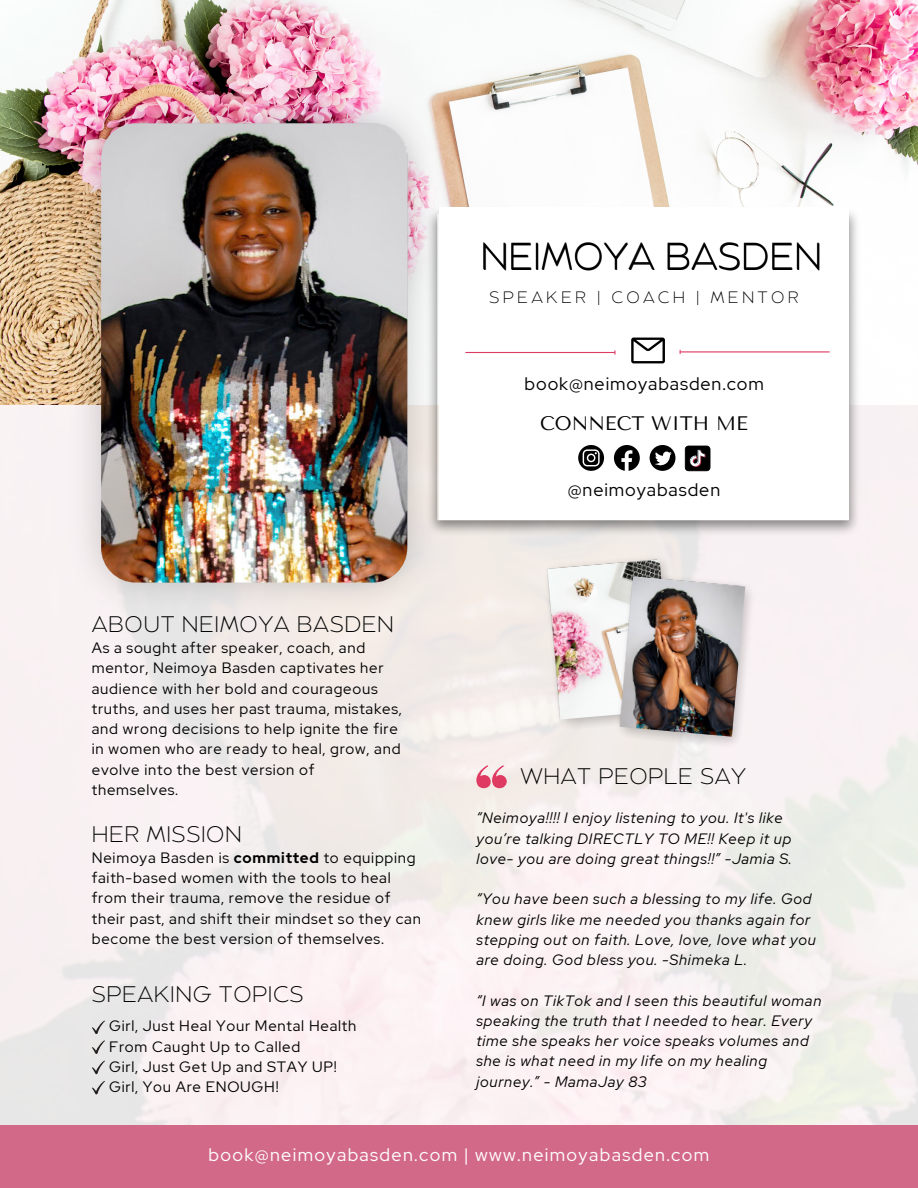
<style>
.page{position:relative;width:918px;height:1188px;background:#fff}
.page>*{position:absolute;margin:0;border:0;box-sizing:border-box;transform-origin:0 0}
.t1{font:200 37.5px "Balgin";color:#000}
.t2{font:200 22.5px "Balgin";letter-spacing:.025em;color:#000}
.t3{font:19.5px "Tenor Sans";color:#000}
.t4{font:18px "Red Hat Display";letter-spacing:.075em;color:#fff}
.t5{font:18px "Red Hat Display";letter-spacing:.05em;color:#000}
.t6{font:200 16.5px "Balgin";letter-spacing:.2em;color:#000}
.t7{font:15px/20.2px "Red Hat Display";letter-spacing:.05em;color:#000}
.t8{font:italic 15px/20.2px "Red Hat Display";letter-spacing:.05em;color:#000}
.s1{font-weight:700}
</style>
<div class="page">
<img style="left:0;top:0;width:918px;height:405px">
<img style="left:439px;top:206px;width:422px;height:331px">
<div style="left:439px;top:207px;width:409px;height:313px;background:#fff"></div>
<img style="left:69px;top:92px;width:370px;height:520px">
<img style="left:101px;top:123px;width:306px;height:460px;border-radius:35px">
<svg style="left:614px;top:445px;width:26px;height:26px"></svg>
<svg style="left:578px;top:445px;width:26px;height:26px"></svg>
<svg style="left:650px;top:445px;width:25px;height:26px"></svg>
<svg style="left:631px;top:338px;width:34px;height:25px"></svg>
<svg style="left:476px;top:765px;width:31px;height:23px"></svg>
<img style="left:548px;top:560px;width:124px;height:160px">
<img style="left:607px;top:564px;width:157px;height:194px">
<img style="left:620px;top:577px;width:125px;height:160px">
<div style="left:0;top:1125px;width:918px;height:63px;background:#d36988"></div>
<hr style="left:466px;top:352px;width:148px;height:1px;background:#df3a62">
<hr style="left:681px;top:351px;width:148px;height:1px;background:#df3a62">
<svg style="left:92px;top:1021px;width:13px;height:13px"></svg>
<svg style="left:92px;top:1040px;width:13px;height:14px"></svg>
<svg style="left:92px;top:1061px;width:13px;height:13px"></svg>
<svg style="left:92px;top:1081px;width:13px;height:13px"></svg>
<svg style="left:685px;top:446px;width:25px;height:25px"></svg>
<h5 class="t1" style="left:481px;top:241px;width:343px">NEIMOYA BASDEN</h5>
<h3 class="t6" style="left:489px;top:291px;width:311px">SPEAKER | COACH | MENTOR</h3>
<p class="t5" style="left:525px;top:372px;width:241px">book@neimoyabasden.com</p>
<h4 class="t3" style="left:540px;top:412px;width:209px">CONNECT WITH ME</h4>
<p class="t2" style="left:92px;top:615px;width:304px">ABOUT NEIMOYA BASDEN</p>
<h2 class="t7" style="left:92px;top:638px;width:312px">As a sought after speaker, coach, and mentor, Neimoya Basden captivates her audience with her bold and courageous truths, and uses her past trauma, mistakes, and wrong decisions to help ignite the fire in women who are ready to heal, grow, and evolve into the best version of themselves.</h2>
<h2 class="t2" style="left:92px;top:825px;width:152px">HER MISSION</h2>
<p class="t7" style="left:92px;top:847px;width:331px">Neimoya Basden is <span class="s1">committed</span> to equipping faith-based women with the tools to heal from their trauma, remove the residue of their past, and shift their mindset so they can become the best version of themselves.</p>
<p class="t2" style="left:92px;top:986px;width:213px">SPEAKING TOPICS</p>
<p class="t7" style="left:109px;top:1016px;width:249px">Girl, Just Heal Your Mental Health</p>
<p class="t7" style="left:109px;top:1036px;width:193px">From Caught Up to Called</p>
<p class="t7" style="left:109px;top:1056px;width:229px">Girl, Just Get Up and STAY UP!</p>
<h1 class="t7" style="left:109px;top:1077px;width:171px">Girl, You Are ENOUGH!</h1>
<p class="t5" style="left:568px;top:478px;width:154px">@neimoyabasden</p>
<p class="t2" style="left:520px;top:767px;width:227px">WHAT PEOPLE SAY</p>
<h2 class="t8" style="left:476px;top:808px;width:317px">“Neimoya!!!! I enjoy listening to you. It's like you’re talking DIRECTLY TO ME!! Keep it up love- you are doing great things!!” -Jamia S.</h2>
<p class="t8" style="left:476px;top:889px;width:341px">“You have been such a blessing to my life. God knew girls like me needed you thanks again for stepping out on faith. Love, love, love what you are doing. God bless you. -Shimeka L.</p>
<h2 class="t8" style="left:476px;top:990px;width:347px">“I was on TikTok and I seen this beautiful woman speaking the truth that I needed to hear. Every time she speaks her voice speaks volumes and she is what need in my life on my healing journey.” - MamaJay 83</h2>
<p class="t4" style="left:209px;top:1142px;width:502px">book@neimoyabasden.com | www.neimoyabasden.com</p>
</div>
